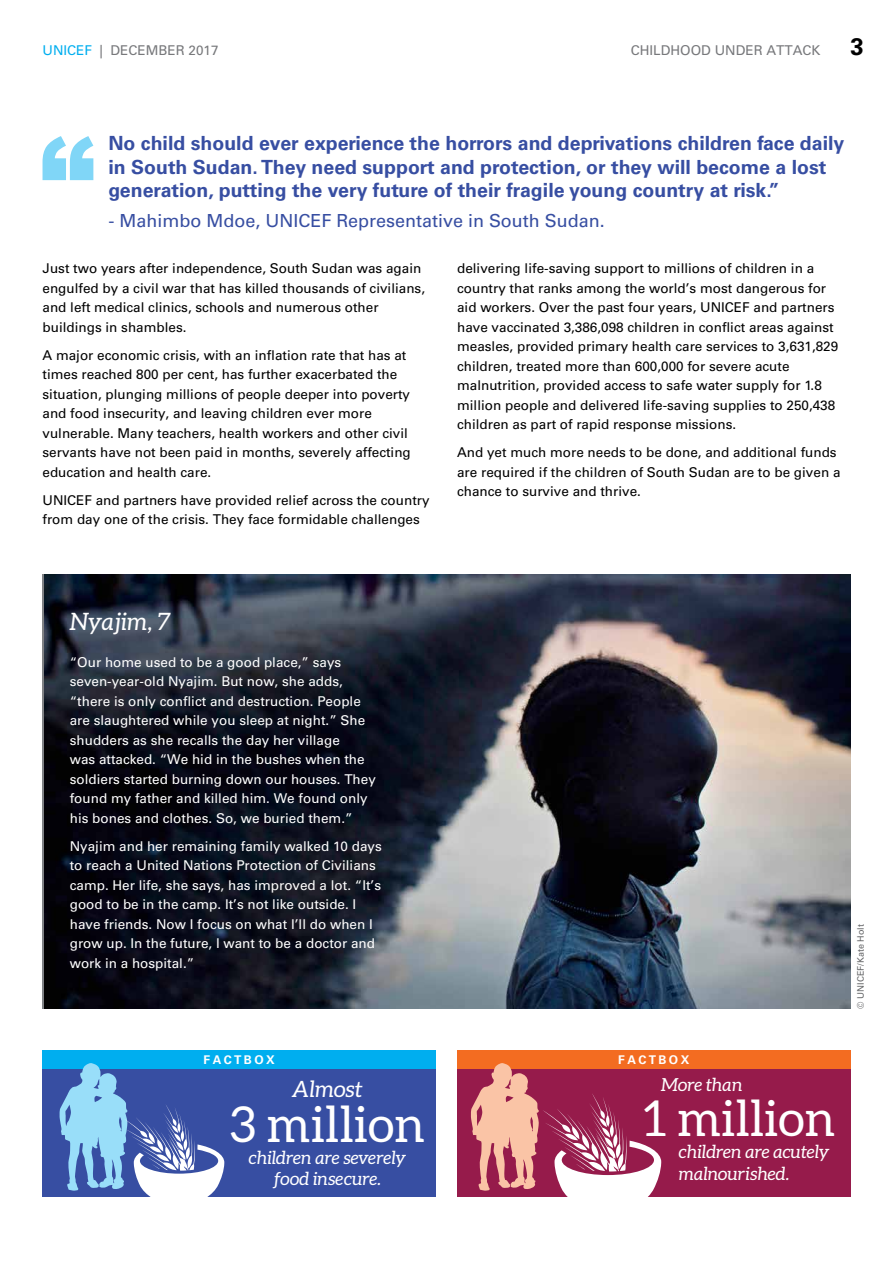
<style>
.page{position:relative;width:893px;height:1263px;background:#fff}
.page>*{position:absolute;margin:0;border:0;box-sizing:border-box;transform-origin:0 0}
.t1{font:49.5px "Aleo";color:#fff}
.t2{font:italic 24px "Aleo";color:#fff}
.t3{font:700 24px "Univers LT Pro 65";color:#000}
.t4{font:italic 22.5px "Aleo";color:#fff}
.t5{font:700 19.5px/23.4px "Univers LT Pro 65";color:#374ea2}
.t6{font:italic 18px/21.6px "Aleo";color:#fff}
.t7{font:18px "Univers LT Pro 55 Roman";color:#374ea2}
.t8{font:13.5px/19.5px "Univers LT Pro 55 Roman";color:#000}
.t9{font:13.5px/19.5px "Univers LT Pro 55 Roman";color:#fff}
.t10{font:13.5px "Univers LT Pro 55 Roman";color:#77787b}
.t11{font:700 12px "Univers LT Pro 65";letter-spacing:.2em;color:#fff}
.t12{font:9px "Univers LT Pro 55 Roman";color:#636466}
.s1{color:#00aeef}
</style>
<div class="page">
<svg style="left:43px;top:136px;width:50px;height:44px"></svg>
<div style="left:457px;top:1050px;width:393px;height:19px;background:#f36c21"></div>
<div style="left:457px;top:1069px;width:393px;height:128px;background:#961b4b"></div>
<svg style="left:471px;top:1063px;width:190px;height:134px"></svg>
<img style="left:44px;top:574px;width:806px;height:434px">
<div style="left:43px;top:1050px;width:393px;height:19px;background:#00aeef"></div>
<div style="left:43px;top:1069px;width:393px;height:128px;background:#374ea2"></div>
<svg style="left:59px;top:1063px;width:165px;height:134px"></svg>
<p class="t10" style="left:43px;top:42px;width:178px"><span class="s1">UNICEF</span> | DECEMBER 2017</p>
<p class="t10" style="left:631px;top:42px;width:191px">CHILDHOOD UNDER ATTACK</p>
<h2 class="t3" style="left:850px;top:33px;width:15px">3</h2>
<h3 class="t5" style="left:108px;top:132px;width:737px">No child should ever experience the horrors and deprivations children face daily in South Sudan. They need support and protection, or they will become a lost generation, putting the very future of their fragile young country at risk.”</h3>
<h3 class="t7" style="left:108px;top:210px;width:498px">- Mahimbo Mdoe, UNICEF Representative in South Sudan.</h3>
<p class="t8" style="left:43px;top:259px;width:384px">Just two years after independence, South Sudan was again engulfed by a civil war that has killed thousands of civilians, and left medical clinics, schools and numerous other buildings in shambles.</p>
<p class="t8" style="left:43px;top:345px;width:370px">A major economic crisis, with an inflation rate that has at times reached 800 per cent, has further exacerbated the situation, plunging millions of people deeper into poverty and food insecurity, and leaving children ever more vulnerable. Many teachers, health workers and other civil servants have not been paid in months, severely affecting education and health care.</p>
<p class="t8" style="left:43px;top:490px;width:389px">UNICEF and partners have provided relief across the country from day one of the crisis. They face formidable challenges</p>
<p class="t8" style="left:457px;top:259px;width:383px">delivering life-saving support to millions of children in a country that ranks among the world’s most dangerous for aid workers. Over the past four years, UNICEF and partners have vaccinated 3,386,098 children in conflict areas against measles, provided primary health care services to 3,631,829 children, treated more than 600,000 for severe acute malnutrition, provided access to safe water supply for 1.8 million people and delivered life-saving supplies to 250,438 children as part of rapid response missions.</p>
<p class="t8" style="left:457px;top:443px;width:385px">And yet much more needs to be done, and additional funds are required if the children of South Sudan are to be given a chance to survive and thrive.</p>
<h2 class="t2" style="left:70px;top:608px;width:102px">Nyajim, 7</h2>
<p class="t9" style="left:70px;top:652px;width:308px">“Our home used to be a good place,” says seven-year-old Nyajim. But now, she adds, “there is only conflict and destruction. People are slaughtered while you sleep at night.” She shudders as she recalls the day her village<br>was attacked. “We hid in the bushes when the soldiers started burning down our houses. They found my father and killed him. We found only his bones and clothes. So, we buried them.”</p>
<p class="t9" style="left:70px;top:836px;width:314px">Nyajim and her remaining family walked 10 days to reach a United Nations Protection of Civilians camp. Her life, she says, has improved a lot. “It’s good to be in the camp. It’s not like outside. I have friends. Now I focus on what I’ll do when I grow up. In the future, I want to be a doctor and work in a hospital.”</p>
<p class="t11" style="left:204px;top:1053px;width:73px">FACTBOX</p>
<h3 class="t4" style="left:292px;top:1076px;width:72px">Almost</h3>
<h1 class="t1" style="left:230px;top:1096px;width:197px">3 million</h1>
<h3 class="t6" style="left:249px;top:1146px;width:158px;text-align:center">children are severely food insecure.</h3>
<p class="t11" style="left:618px;top:1053px;width:73px">FACTBOX</p>
<h1 class="t1" style="left:643px;top:1090px;width:194px">1 million</h1>
<h3 class="t6" style="left:679px;top:1141px;width:152px">children are acutely malnourished.</h3>
<h3 class="t6" style="left:661px;top:1074px;width:83px">More than</h3>
<p class="t12" style="left:855px;top:1008px;width:86px;rotate:-90deg">© UNICEF/Kate Holt</p>
</div>
